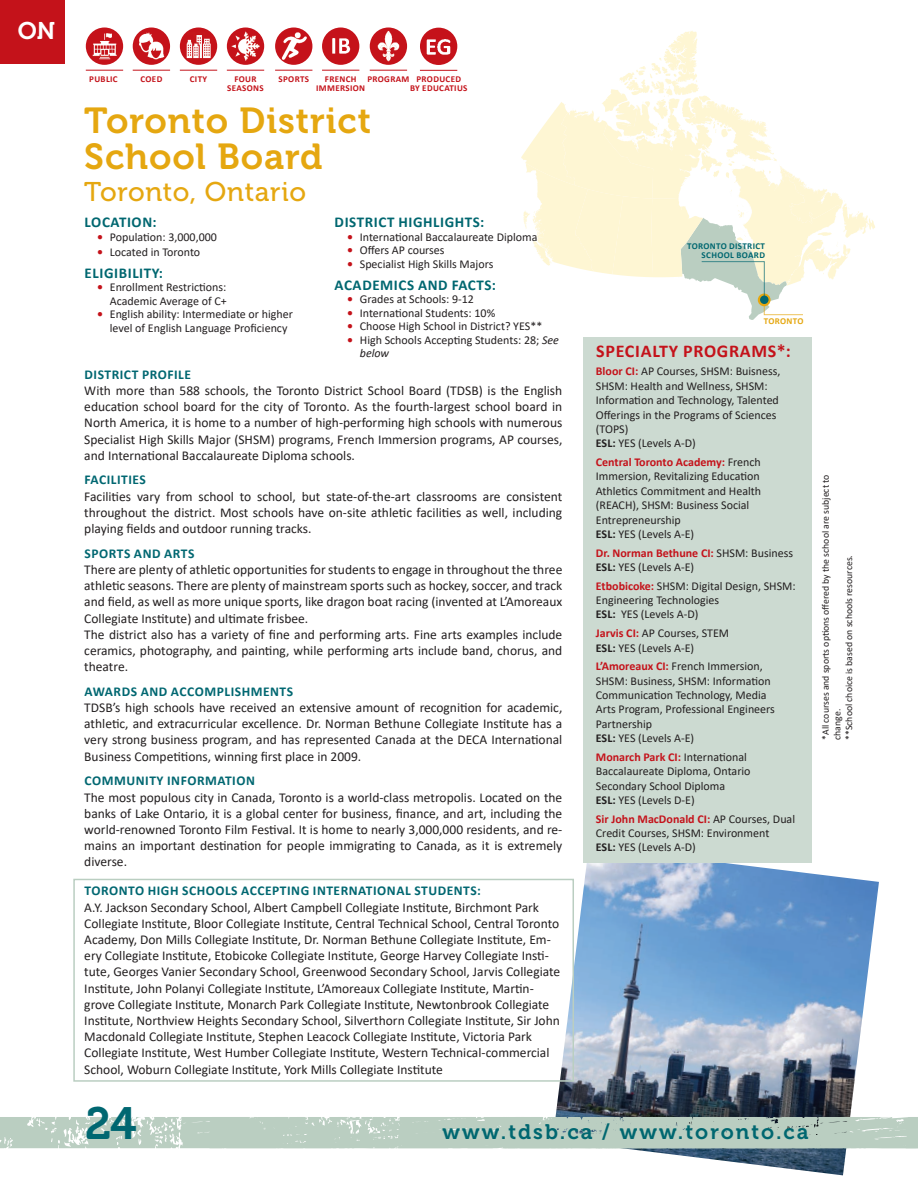
<style>
.page{position:relative;width:918px;height:1188px;background:#fff}
.page>*{position:absolute;margin:0;border:0;box-sizing:border-box;transform-origin:0 0}
.t1{font:45px "Museo 700";color:#006771}
.t2{font:36px/36px "Museo 700";letter-spacing:.025em;color:#e5a710}
.t3{font:27px "Museo 500";letter-spacing:.025em;color:#e5a710}
.t4{font:24px "Museo 700";color:#fff}
.t5{font:21px "Museo 700";letter-spacing:.1em;color:#006770}
.t6{font:700 18px "Calibri";letter-spacing:.04em;color:#c4121a}
.t7{font:700 15px "Calibri";letter-spacing:.04em;color:#006770}
.t8{font:13.5px/16.2px "Calibri";color:#231f20;text-align:justify}
.t9{font:700 13.5px "Calibri";letter-spacing:.04em;color:#006771}
.t10{font:12px/14.4px "Calibri";color:#231f20}
.t11{font:9.75px/11.7px "Calibri";color:#231f20}
.t12{font:700 9px/9px "Calibri";letter-spacing:.04em;color:#c4121a;text-align:center}
.t13{font:700 9px/9px "Calibri";letter-spacing:.04em;color:#006770;text-align:right}
.t14{font:700 9px "Calibri";letter-spacing:.035em;color:#e5a710}
.s1{font-weight:700;color:#c4121a}
.s2{font-style:italic}
.s3{font-weight:700}
</style>
<div class="page">
<img style="left:553px;top:846px;width:326px;height:329px">
<div style="left:584px;top:338px;width:228px;height:525px;background:#ccdad1"></div>
<div style="left:73px;top:879px;width:501px;height:203px;border:2px solid #bacec1"></div>
<div style="left:0;top:0;width:64px;height:64px;background:#c4121a"></div>
<img style="left:86px;top:27px;width:37px;height:38px;border-radius:19px">
<img style="left:180px;top:27px;width:37px;height:38px;border-radius:19px">
<img style="left:133px;top:27px;width:37px;height:38px;border-radius:19px">
<img style="left:227px;top:27px;width:37px;height:38px;border-radius:19px">
<img style="left:275px;top:27px;width:37px;height:38px;border-radius:19px">
<img style="left:322px;top:27px;width:37px;height:38px;border-radius:19px">
<hr style="left:86px;top:70px;width:37px;height:1px;background:#c4121a">
<hr style="left:227px;top:70px;width:37px;height:1px;background:#c4121a">
<hr style="left:275px;top:70px;width:37px;height:1px;background:#c4121a">
<hr style="left:322px;top:70px;width:37px;height:1px;background:#c4121a">
<hr style="left:180px;top:70px;width:37px;height:1px;background:#c4121a">
<hr style="left:133px;top:70px;width:37px;height:1px;background:#c4121a">
<svg style="left:0;top:1116px;width:918px;height:33px;background:#bccfc3"></svg>
<svg style="left:521px;top:31px;width:354px;height:289px"></svg>
<div style="left:760px;top:296px;width:9px;height:8px;background:#006770;border-radius:50%"></div>
<img style="left:370px;top:27px;width:37px;height:38px;border-radius:19px">
<hr style="left:370px;top:70px;width:37px;height:1px;background:#c4121a">
<img style="left:420px;top:28px;width:37px;height:37px;border-radius:19px">
<hr style="left:420px;top:70px;width:37px;height:1px;background:#c4121a">
<h3 class="t4" style="left:18px;top:18px;width:39px">ON</h3>
<p class="t12" style="left:89px;top:74px;width:30px">PUBLIC</p>
<p class="t12" style="left:227px;top:74px;width:38px">FOUR<br>SEASONS</p>
<p class="t12" style="left:140px;top:74px;width:23px">COED</p>
<p class="t12" style="left:190px;top:74px;width:19px">CITY</p>
<p class="t12" style="left:279px;top:74px;width:32px">SPORTS</p>
<p class="t12" style="left:367px;top:74px;width:44px">PROGRAM</p>
<p class="t12" style="left:316px;top:74px;width:50px">FRENCH<br>IMMERSION</p>
<p class="t12" style="left:410px;top:74px;width:59px">PRODUCED<br>BY EDUCATIUS</p>
<h2 class="t2" style="left:84px;top:103px;width:288px">Toronto District<br>School Board</h2>
<h3 class="t3" style="left:84px;top:177px;width:223px">Toronto, Ontario</h3>
<p class="t7" style="left:85px;top:211px;width:74px">LOCATION:</p>
<p class="t10" style="left:97px;top:230px;width:121px"><span class="s1">•</span> Population: 3,000,000</p>
<p class="t10" style="left:97px;top:244px;width:105px"><span class="s1">•</span> Located in Toronto</p>
<p class="t7" style="left:85px;top:262px;width:80px">ELIGIBILITY:</p>
<p class="t10" style="left:97px;top:280px;width:131px;line-height:13.5px;text-align:right"><span class="s1">•</span> Enrollment Restrictions:<br>Academic Average of C+</p>
<p class="t10" style="left:110px;top:307px;width:185px;line-height:13.5px;text-indent:-13px"><span class="s1">•</span> English ability: Intermediate or higher level of English Language Proficiency</p>
<p class="t7" style="left:335px;top:212px;width:151px">DISTRICT HIGHLIGHTS:</p>
<p class="t10" style="left:347px;top:229px;width:192px"><span class="s1">•</span> International Baccalaureate Diploma</p>
<p class="t10" style="left:347px;top:243px;width:99px"><span class="s1">•</span> Offers AP courses</p>
<p class="t10" style="left:347px;top:256px;width:148px"><span class="s1">•</span> Specialist High Skills Majors</p>
<p class="t7" style="left:335px;top:274px;width:163px">ACADEMICS AND FACTS:</p>
<p class="t10" style="left:347px;top:292px;width:128px"><span class="s1">•</span> Grades at Schools: 9-12</p>
<p class="t10" style="left:347px;top:305px;width:150px"><span class="s1">•</span> International Students: 10%</p>
<p class="t10" style="left:347px;top:319px;width:197px"><span class="s1">•</span> Choose High School in District? YES**</p>
<p class="t10" style="left:360px;top:333px;width:201px;line-height:13.5px;text-indent:-13px"><span class="s1">•</span> High Schools Accepting Students: 28; <span class="s2">See below</span></p>
<p class="t9" style="left:85px;top:365px;width:108px">DISTRICT PROFILE</p>
<p class="t8" style="left:84px;top:382px;width:480px">With more than 588 schools, the Toronto District School Board (TDSB) is the English education school board for the city of Toronto. As the fourth-largest school board in North America, it is home to a number of high-performing high schools with numerous Specialist High Skills Major (SHSM) programs, French Immersion programs, AP courses, and International Baccalaureate Diploma schools.</p>
<p class="t9" style="left:85px;top:470px;width:63px">FACILITIES</p>
<p class="t8" style="left:84px;top:488px;width:480px">Facilities vary from school to school, but state-of-the-art classrooms are consistent throughout the district. Most schools have on-site athletic facilities as well, including playing fields and outdoor running tracks.</p>
<p class="t9" style="left:85px;top:544px;width:111px">SPORTS AND ARTS</p>
<p class="t8" style="left:84px;top:561px;width:480px;text-align:left">There are plenty of athletic opportunities for students to engage in throughout the three athletic seasons. There are plenty of mainstream sports such as hockey, soccer, and track and field, as well as more unique sports, like dragon boat racing (invented at L’Amoreaux Collegiate Institute) and ultimate frisbee.<br>The district also has a variety of fine and performing arts. Fine arts examples include ceramics, photography, and painting, while performing arts include band, chorus, and theatre.</p>
<p class="t9" style="left:85px;top:682px;width:210px">AWARDS AND ACCOMPLISHMENTS</p>
<p class="t8" style="left:84px;top:699px;width:480px">TDSB’s high schools have received an extensive amount of recognition for academic, athletic, and extracurricular excellence. Dr. Norman Bethune Collegiate Institute has a very strong business program, and has represented Canada at the DECA International Business Competitions, winning first place in 2009.</p>
<p class="t9" style="left:85px;top:771px;width:172px">COMMUNITY INFORMATION</p>
<p class="t8" style="left:84px;top:789px;width:480px">The most populous city in Canada, Toronto is a world-class metropolis. Located on the banks of Lake Ontario, it is a global center for business, finance, and art, including the world-renowned Toronto Film Festival. It is home to nearly 3,000,000 residents, and re&shy;mains an important destination for people immigrating to Canada, as it is extremely diverse.</p>
<p class="t9" style="left:85px;top:881px;width:398px">TORONTO HIGH SCHOOLS ACCEPTING INTERNATIONAL STUDENTS:</p>
<p class="t8" style="left:84px;top:899px;width:477px;text-align:left">A.Y. Jackson Secondary School, Albert Campbell Collegiate Institute, Birchmont Park Collegiate Institute, Bloor Collegiate Institute, Central Technical School, Central Toronto Academy, Don Mills Collegiate Institute, Dr. Norman Bethune Collegiate Institute, Em&shy;ery Collegiate Institute, Etobicoke Collegiate Institute, George Harvey Collegiate Insti&shy;tute, Georges Vanier Secondary School, Greenwood Secondary School, Jarvis Collegiate Institute, John Polanyi Collegiate Institute, L’Amoreaux Collegiate Institute, Martin&shy;grove Collegiate Institute, Monarch Park Collegiate Institute, Newtonbrook Collegiate Institute, Northview Heights Secondary School, Silverthorn Collegiate Institute, Sir John Macdonald Collegiate Institute, Stephen Leacock Collegiate Institute, Victoria Park Collegiate Institute, West Humber Collegiate Institute, Western Technical-commercial School, Woburn Collegiate Institute, York Mills Collegiate Institute</p>
<p class="t13" style="left:687px;top:241px;width:79px">TORONTO DISTRICT<br>SCHOOL BOARD</p>
<p class="t14" style="left:764px;top:315px;width:41px">TORONTO</p>
<h3 class="t6" style="left:596px;top:338px;width:196px">SPECIALTY PROGRAMS*:</h3>
<p class="t10" style="left:596px;top:364px;width:186px"><span class="s1">Bloor CI:</span> AP Courses, SHSM: Buisness,<br>SHSM: Health and Wellness, SHSM:<br>Information and Technology, Talented<br>Offerings in the Programs of Sciences (TOPS)<br><span class="s3">ESL:</span> YES (Levels A-D)</p>
<p class="t10" style="left:596px;top:455px;width:167px"><span class="s1">Central Toronto Academy:</span> French<br>Immersion, Revitalizing Education<br>Athletics Commitment and Health (REACH), SHSM: Business Social<br>Entrepreneurship<br><span class="s3">ESL:</span> YES (Levels A-E)</p>
<p class="t10" style="left:596px;top:545px;width:199px"><span class="s1">Dr. Norman Bethune CI:</span> SHSM: Business<br><span class="s3">ESL:</span> YES (Levels A-E)</p>
<p class="t10" style="left:596px;top:578px;width:201px"><span class="s1">Etbobicoke:</span> SHSM: Digital Design, SHSM:<br>Engineering Technologies<br><span class="s3">ESL:</span> YES (Levels A-D)</p>
<p class="t10" style="left:596px;top:626px;width:135px"><span class="s1">Jarvis CI:</span> AP Courses, STEM<br><span class="s3">ESL:</span> YES (Levels A-E)</p>
<p class="t10" style="left:596px;top:659px;width:181px"><span class="s1">L’Amoreaux CI:</span> French Immersion,<br>SHSM: Business, SHSM: Information<br>Communication Technology, Media<br>Arts Program, Professional Engineers<br>Partnership<br><span class="s3">ESL:</span> YES (Levels A-E)</p>
<p class="t10" style="left:596px;top:749px;width:156px"><span class="s1">Monarch Park CI:</span> International<br>Baccalaureate Diploma, Ontario<br>Secondary School Diploma<br><span class="s3">ESL:</span> YES (Levels D-E)</p>
<p class="t10" style="left:596px;top:811px;width:201px"><span class="s1">Sir John MacDonald CI:</span> AP Courses, Dual<br>Credit Courses, SHSM: Environment<br><span class="s3">ESL:</span> YES (Levels A-D)</p>
<h1 class="t1" style="left:85px;top:1099px;width:53px">24</h1>
<h3 class="t5" style="left:443px;top:1120px;width:368px">www.tdsb.ca / www.toronto.ca</h3>
<p class="t11" style="left:819px;top:740px;width:267px;rotate:-90deg">*All courses and sports options offered by the school are subject to change.<br>**School choice is based on schools resources.</p>
</div>
